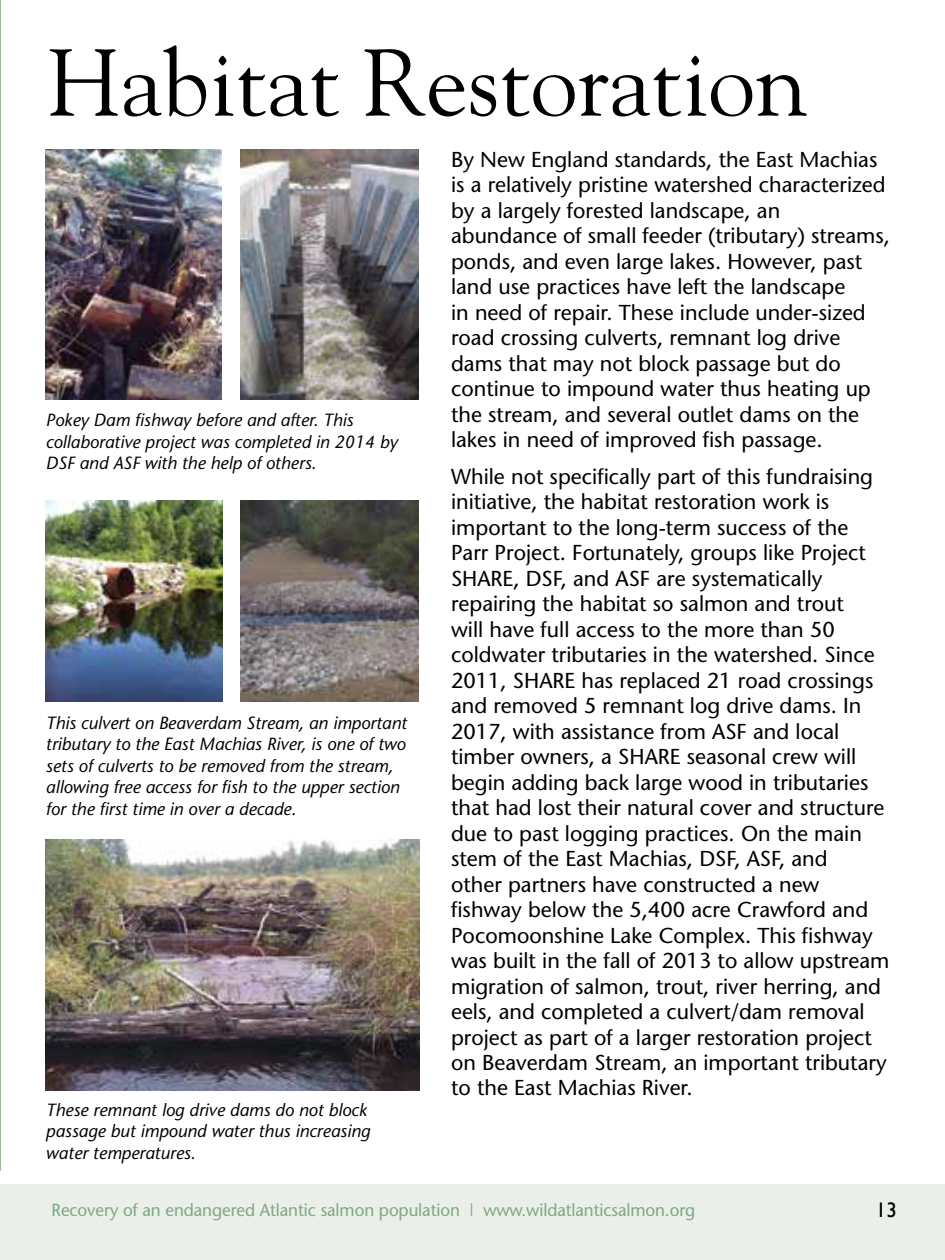
<style>
.page{position:relative;width:945px;height:1260px;background:#fff}
.page>*{position:absolute;margin:0;border:0;box-sizing:border-box;transform-origin:0 0}
.t1{font:94.15px "Goudy";color:#000}
.t2{font:21.53px/25.6px "Stone Sans";color:#000}
.t3{font:21px "Gill Sans";color:#000}
.t4{font:italic 17.68px/21.5px "Stone Sans";color:#000}
.t5{font:17.5px "Stone Sans";letter-spacing:-.005em;color:#80a883}
</style>
<div class="page">
<div style="left:0;top:1184px;width:945px;height:76px;background:#eaefea"></div>
<hr style="left:0;top:0;width:1px;height:1171px;background:#9db99c">
<img style="left:46px;top:149px;width:372px;height:250px">
<img style="left:240px;top:500px;width:179px;height:202px">
<img style="left:46px;top:840px;width:374px;height:250px">
<div style="left:223px;top:144px;width:17px;height:258px;background:#fff"></div>
<img style="left:46px;top:500px;width:176px;height:202px">
<h1 class="t1" style="left:47px;top:24px;width:762px">Habitat Restoration</h1>
<p class="t2" style="left:451px;top:146px;width:440px">By New England standards, the East Machias is a relatively pristine watershed characterized by a largely forested landscape, an abundance of small feeder (tributary) streams, ponds, and even large lakes. However, past land use practices have left the landscape<br>in need of repair. These include under-sized road crossing culverts, remnant log drive dams that may not block passage but do continue to impound water thus heating up the stream, and several outlet dams on the lakes in need of improved fish passage.</p>
<p class="t2" style="left:451px;top:463px;width:440px">While not specifically part of this fundraising initiative, the habitat restoration work is important to the long-term success of the Parr Project. Fortunately, groups like Project SHARE, DSF, and ASF are systematically repairing the habitat so salmon and trout<br>will have full access to the more than 50 coldwater tributaries in the watershed. Since 2011, SHARE has replaced 21 road crossings and removed 5 remnant log drive dams. In 2017, with assistance from ASF and local timber owners, a SHARE seasonal crew will begin adding back large wood in tributaries that had lost their natural cover and structure due to past logging practices. On the main stem of the East Machias, DSF, ASF, and<br>other partners have constructed a new fishway below the 5,400 acre Crawford and Pocomoonshine Lake Complex. This fishway was built in the fall of 2013 to allow upstream migration of salmon, trout, river herring, and eels, and completed a culvert/dam removal project as part of a larger restoration project on Beaverdam Stream, an important tributary to the East Machias River.</p>
<p class="t4" style="left:46px;top:409px;width:353px">Pokey Dam fishway before and after. This collaborative project was completed in 2014 by<br>DSF and ASF with the help of others.</p>
<p class="t4" style="left:46px;top:712px;width:363px">This culvert on Beaverdam Stream, an important tributary to the East Machias River, is one of two sets of culverts to be removed from the stream, allowing free access for fish to the upper section for the first time in over a decade.</p>
<p class="t4" style="left:46px;top:1099px;width:326px">These remnant log drive dams do not block passage but impound water thus increasing water temperatures.</p>
<p class="t5" style="left:52px;top:1200px;width:645px">Recovery of an endangered Atlantic salmon population | www.wildatlanticsalmon.org</p>
<p class="t3" style="left:876px;top:1197px;width:22px">13</p>
</div>
